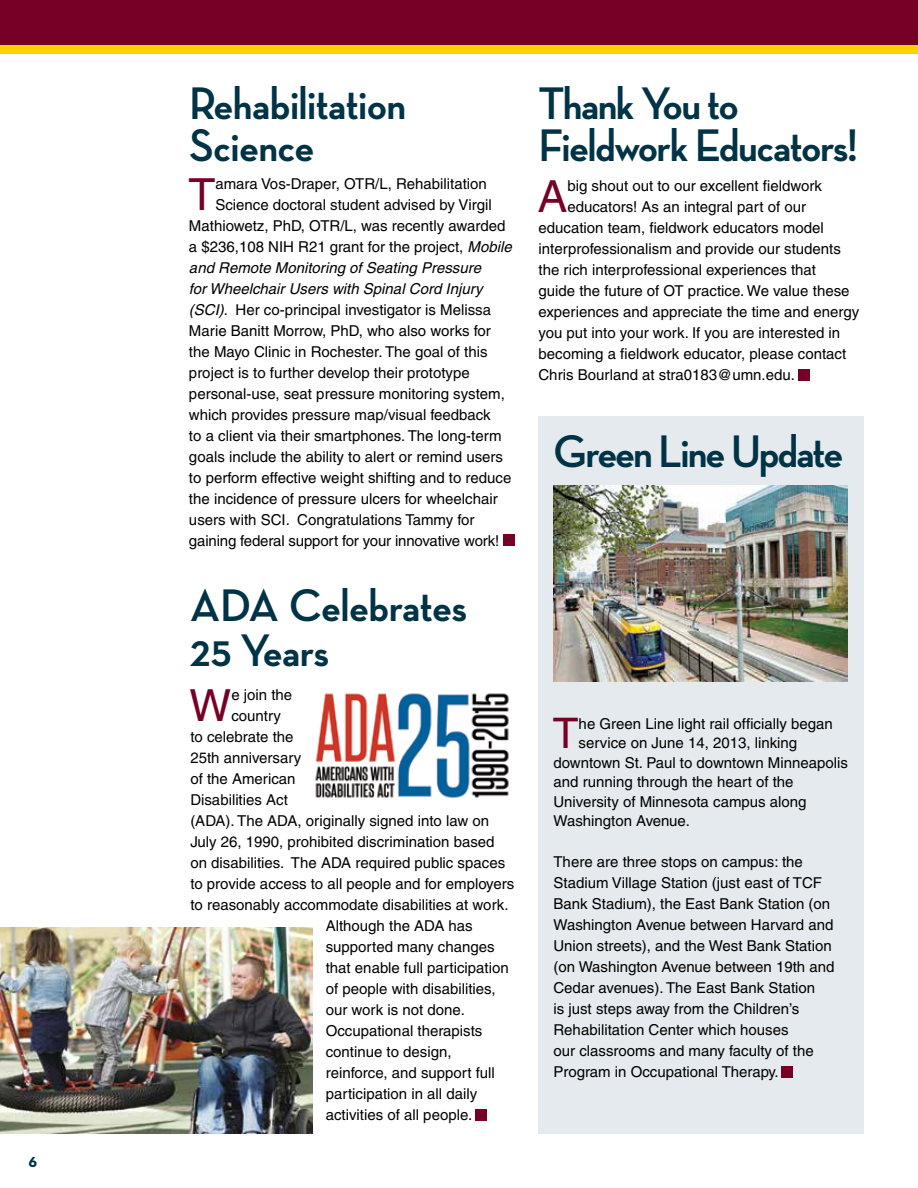
<style>
.page{position:relative;width:918px;height:1188px;background:#fff}
.page>*{position:absolute;margin:0;border:0;box-sizing:border-box;transform-origin:0 0}
.t1{font:700 46.5px/42px "Neutraface Display";letter-spacing:-.02em;color:#003346}
.t2{font:700 46.5px/45px "Neutraface Display";color:#003346}
.t3{font:44.25px "Helvetica";color:#770026}
.t4{font:42.15px "Helvetica";color:#770026}
.t5{font:700 16.5px "Neutraface Text";color:#003346}
.t6{font:15px/21px "Helvetica";color:#000}
.t7{font:italic 15px "Helvetica";color:#000}
.s1{font-style:italic}
</style>
<div class="page">
<div style="left:0;top:0;width:918px;height:54px;background:#ffd200"></div>
<div style="left:0;top:0;width:918px;height:45px;background:#770026"></div>
<div style="left:538px;top:416px;width:326px;height:718px;background:#e4eaee"></div>
<div style="left:475px;top:1109px;width:12px;height:12px;background:#770026"></div>
<div style="left:503px;top:534px;width:11px;height:12px;background:#770026"></div>
<div style="left:798px;top:369px;width:11px;height:12px;background:#770026"></div>
<img style="left:315px;top:693px;width:194px;height:105px">
<img style="left:0;top:927px;width:312px;height:207px">
<img style="left:554px;top:486px;width:294px;height:195px">
<div style="left:782px;top:1066px;width:11px;height:12px;background:#770026"></div>
<p class="t5" style="left:28px;top:1151px;width:10px">6</p>
<h1 class="t2" style="left:189px;top:83px;width:219px;line-height:42px">Rehabilitation<br>Science</h1>
<h1 class="t1" style="left:538px;top:83px;width:321px">Thank You to<br>Fieldwork Educators!</h1>
<h2 class="t3" style="left:188px;top:168px;width:29px">T</h2>
<p class="t6" style="left:215px;top:173px;width:273px">amara Vos-Draper, OTR/L, Rehabilitation</p>
<p class="t6" style="left:215px;top:194px;width:278px">Science doctoral student advised by Virgil</p>
<p class="t6" style="left:189px;top:215px;width:318px">Mathiowetz, PhD, OTR/L, was recently awarded</p>
<p class="t6" style="left:189px;top:236px;width:324px">a $236,108 NIH R21 grant for the project, <span class="s1">Mobile</span></p>
<p class="t7" style="left:189px;top:259px;width:294px">and Remote Monitoring of Seating Pressure</p>
<p class="t7" style="left:189px;top:280px;width:295px">for Wheelchair Users with Spinal Cord Injury</p>
<p class="t6" style="left:189px;top:299px;width:304px"><span class="s1">(SCI)</span>. Her co-principal investigator is Melissa</p>
<p class="t6" style="left:189px;top:320px;width:303px">Marie Banitt Morrow, PhD, who also works for</p>
<p class="t6" style="left:189px;top:341px;width:300px">the Mayo Clinic in Rochester. The goal of this</p>
<p class="t6" style="left:189px;top:362px;width:282px">project is to further develop their prototype</p>
<p class="t6" style="left:189px;top:383px;width:317px">personal-use, seat pressure monitoring system,</p>
<p class="t6" style="left:189px;top:404px;width:303px">which provides pressure map/visual feedback</p>
<p class="t6" style="left:189px;top:425px;width:314px">to a client via their smartphones. The long-term</p>
<p class="t6" style="left:189px;top:446px;width:316px">goals include the ability to alert or remind users</p>
<p class="t6" style="left:189px;top:467px;width:324px">to perform effective weight shifting and to reduce</p>
<p class="t6" style="left:189px;top:488px;width:310px">the incidence of pressure ulcers for wheelchair</p>
<p class="t6" style="left:189px;top:509px;width:287px">users with SCI. Congratulations Tammy for</p>
<p class="t6" style="left:189px;top:530px;width:312px">gaining federal support for your innovative work!</p>
<h1 class="t2" style="left:190px;top:584px;width:278px">ADA Celebrates<br>25 Years</h1>
<h2 class="t3" style="left:190px;top:680px;width:43px">W</h2>
<p class="t6" style="left:231px;top:684px;width:62px">e join the</p>
<p class="t6" style="left:231px;top:705px;width:51px">country</p>
<p class="t6" style="left:190px;top:726px;width:105px">to celebrate the</p>
<p class="t6" style="left:190px;top:747px;width:112px">25th anniversary</p>
<p class="t6" style="left:190px;top:768px;width:107px">of the American</p>
<p class="t6" style="left:190px;top:789px;width:99px">Disabilities Act</p>
<p class="t6" style="left:190px;top:810px;width:300px">(ADA). The ADA, originally signed into law on</p>
<p class="t6" style="left:190px;top:831px;width:306px">July 26, 1990, prohibited discrimination based</p>
<p class="t6" style="left:190px;top:852px;width:316px">on disabilities. The ADA required public spaces</p>
<p class="t6" style="left:190px;top:873px;width:325px">to provide access to all people and for employers</p>
<p class="t6" style="left:190px;top:894px;width:320px">to reasonably accommodate disabilities at work.</p>
<p class="t6" style="left:326px;top:915px;width:148px">Although the ADA has</p>
<p class="t6" style="left:326px;top:936px;width:170px">supported many changes</p>
<p class="t6" style="left:326px;top:957px;width:184px">that enable full participation</p>
<p class="t6" style="left:326px;top:978px;width:171px">of people with disabilities,</p>
<p class="t6" style="left:326px;top:999px;width:141px">our work is not done.</p>
<p class="t6" style="left:326px;top:1020px;width:158px">Occupational therapists</p>
<p class="t6" style="left:326px;top:1041px;width:127px">continue to design,</p>
<p class="t6" style="left:326px;top:1062px;width:171px">reinforce, and support full</p>
<p class="t6" style="left:326px;top:1083px;width:153px">participation in all daily</p>
<p class="t6" style="left:326px;top:1104px;width:148px">activities of all people.</p>
<h2 class="t3" style="left:538px;top:171px;width:31px">A</h2>
<p class="t6" style="left:567px;top:175px;width:256px">big shout out to our excellent fieldwork</p>
<p class="t6" style="left:567px;top:196px;width:240px">educators! As an integral part of our</p>
<p class="t6" style="left:539px;top:217px;width:287px">education team, fieldwork educators model</p>
<p class="t6" style="left:539px;top:238px;width:304px">interprofessionalism and provide our students</p>
<p class="t6" style="left:539px;top:259px;width:279px">the rich interprofessional experiences that</p>
<p class="t6" style="left:539px;top:280px;width:313px">guide the future of OT practice. We value these</p>
<p class="t6" style="left:539px;top:301px;width:322px">experiences and appreciate the time and energy</p>
<p class="t6" style="left:539px;top:322px;width:303px">you put into your work. If you are interested in</p>
<p class="t6" style="left:539px;top:343px;width:309px">becoming a fieldwork educator, please contact</p>
<p class="t6" style="left:539px;top:364px;width:258px">Chris Bourland at stra0183@umn.edu.</p>
<h1 class="t1" style="left:554px;top:431px;width:291px">Green Line Update</h1>
<h3 class="t4" style="left:553px;top:709px;width:27px">T</h3>
<p class="t6" style="left:579px;top:713px;width:256px">he Green Line light rail officially began</p>
<p class="t6" style="left:579px;top:732px;width:220px">service on June 14, 2013, linking</p>
<p class="t6" style="left:553px;top:752px;width:296px">downtown St. Paul to downtown Minneapolis</p>
<p class="t6" style="left:553px;top:771px;width:242px">and running through the heart of the</p>
<p class="t6" style="left:553px;top:791px;width:255px">University of Minnesota campus along</p>
<p class="t6" style="left:553px;top:810px;width:138px">Washington Avenue.</p>
<p class="t6" style="left:553px;top:851px;width:283px">There are three stops on campus: the Stadium Village Station (just east of TCF Bank Stadium), the East Bank Station (on Washington Avenue between Harvard and Union streets), and the West Bank Station (on Washington Avenue between 19th and Cedar avenues). The East Bank Station<br>is just steps away from the Children’s Rehabilitation Center which houses<br>our classrooms and many faculty of the Program in Occupational Therapy.</p>
</div>
